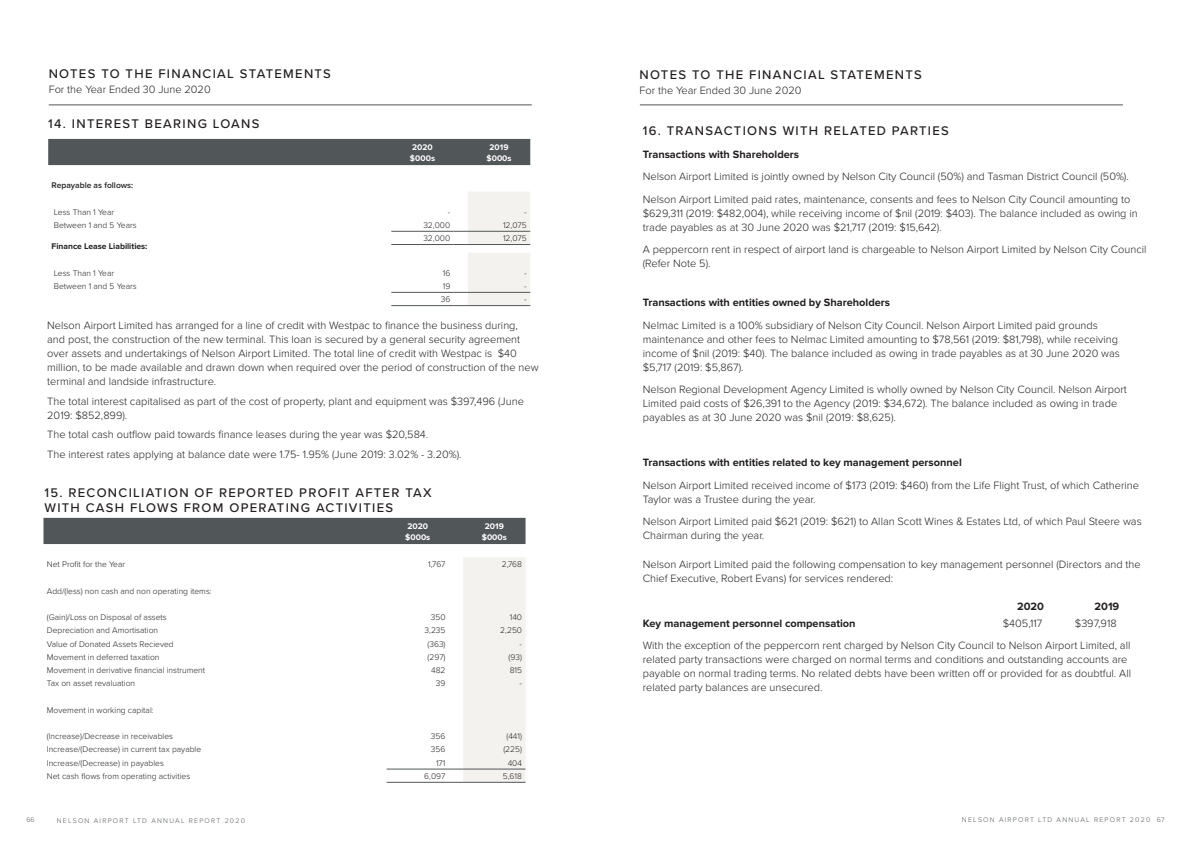
<style>
.page{position:relative;width:1191px;height:842px;background:#fff}
.page>*{position:absolute;margin:0;border:0;box-sizing:border-box;transform-origin:0 0}
.t1{font:500 13px/15.6px "Proxima Nova";letter-spacing:.1em;color:#231f20}
.t2{font:300 11px/14px "Proxima Nova";color:#231f20}
.t3{font:700 11px "Proxima Nova";color:#231f20}
.t4{font:300 8.5px "Proxima Nova";color:#231f20}
.t5{font:700 8.5px "Proxima Nova";color:#231f20}
.t6{font:600 8.5px "Proxima Nova";color:#231f20}
.t7{font:700 8.5px "Proxima Soft";color:#fff}
.t8{font:700 8.5px "Proxima Nova";color:#fff}
.t9{font:300 7px "Proxima Nova";letter-spacing:.175em;color:#515659}
</style>
<div class="page">
<hr style="left:49px;top:104px;width:483px;height:1px;background:#515659">
<div style="left:48px;top:139px;width:482px;height:26px;background:#515659"></div>
<hr style="left:391px;top:231px;width:63px;height:1px;background:#515659">
<hr style="left:391px;top:244px;width:63px;height:1px;background:#515659">
<svg style="left:454px;top:192px;width:76px;height:53px"></svg>
<hr style="left:468px;top:244px;width:62px;height:1px;background:#515659">
<div style="left:43px;top:518px;width:482px;height:26px;background:#515659"></div>
<hr style="left:386px;top:769px;width:63px;height:1px;background:#515659">
<hr style="left:386px;top:782px;width:63px;height:1px;background:#515659">
<svg style="left:449px;top:557px;width:76px;height:226px"></svg>
<hr style="left:463px;top:782px;width:62px;height:1px;background:#515659">
<hr style="left:640px;top:104px;width:483px;height:1px;background:#515659">
<hr style="left:391px;top:292px;width:63px;height:1px;background:#515659">
<hr style="left:391px;top:305px;width:63px;height:1px;background:#515659">
<svg style="left:454px;top:253px;width:76px;height:53px"></svg>
<hr style="left:468px;top:305px;width:62px;height:1px;background:#515659">
<p class="t1" style="left:49px;top:65px;width:284px">NOTES TO THE FINANCIAL STATEMENTS</p>
<p class="t2" style="left:49px;top:81px;width:163px">For the Year Ended 30 June 2020</p>
<p class="t1" style="left:48px;top:115px;width:213px">14. INTEREST BEARING LOANS</p>
<p class="t7" style="left:412px;top:141px;width:22px">2020</p>
<p class="t7" style="left:489px;top:141px;width:20px">2019</p>
<p class="t7" style="left:410px;top:152px;width:27px">$000s</p>
<p class="t7" style="left:486px;top:152px;width:27px">$000s</p>
<p class="t6" style="left:52px;top:179px;width:83px">Repayable as follows:</p>
<p class="t4" style="left:54px;top:205px;width:62px">Less Than 1 Year</p>
<p class="t4" style="left:448px;top:205px;width:4px">-</p>
<p class="t4" style="left:524px;top:205px;width:4px">-</p>
<p class="t4" style="left:54px;top:219px;width:84px">Between 1 and 5 Years</p>
<p class="t4" style="left:423px;top:219px;width:28px">32,000</p>
<p class="t4" style="left:503px;top:219px;width:25px">12,075</p>
<p class="t4" style="left:423px;top:232px;width:28px">32,000</p>
<p class="t4" style="left:503px;top:232px;width:25px">12,075</p>
<p class="t5" style="left:52px;top:242px;width:97px">Finance Lease Liabilities:</p>
<p class="t4" style="left:54px;top:267px;width:62px">Less Than 1 Year</p>
<p class="t4" style="left:443px;top:267px;width:9px">16</p>
<p class="t4" style="left:524px;top:267px;width:4px">-</p>
<p class="t4" style="left:54px;top:280px;width:84px">Between 1 and 5 Years</p>
<p class="t4" style="left:443px;top:280px;width:9px">19</p>
<p class="t4" style="left:524px;top:280px;width:4px">-</p>
<p class="t4" style="left:441px;top:293px;width:11px">36</p>
<p class="t4" style="left:524px;top:293px;width:4px">-</p>
<p class="t2" style="left:47px;top:318px;width:493px">Nelson Airport Limited has arranged for a line of credit with Westpac to finance the business during,<br>and post, the construction of the new terminal. This loan is secured by a general security agreement over assets and undertakings of Nelson Airport Limited. The total line of credit with Westpac is $40 million, to be made available and drawn down when required over the period of construction of the new terminal and landside infrastructure.</p>
<p class="t2" style="left:47px;top:393px;width:478px">The total interest capitalised as part of the cost of property, plant and equipment was $397,496 (June<br>2019: $852,899).</p>
<p class="t2" style="left:47px;top:424px;width:416px;line-height:19.7px">The total cash outflow paid towards finance leases during the year was $20,584.<br>The interest rates applying at balance date were 1.75- 1.95% (June 2019: 3.02% - 3.20%).</p>
<p class="t1" style="left:44px;top:484px;width:389px">15. RECONCILIATION OF REPORTED PROFIT AFTER TAX<br>WITH CASH FLOWS FROM OPERATING ACTIVITIES</p>
<p class="t8" style="left:407px;top:521px;width:22px">2020</p>
<p class="t8" style="left:485px;top:521px;width:21px">2019</p>
<p class="t8" style="left:405px;top:532px;width:27px">$000s</p>
<p class="t8" style="left:482px;top:532px;width:27px">$000s</p>
<p class="t4" style="left:47px;top:558px;width:80px">Net Profit for the Year</p>
<p class="t4" style="left:428px;top:558px;width:19px">1,767</p>
<p class="t4" style="left:502px;top:558px;width:22px">2,768</p>
<p class="t4" style="left:47px;top:584px;width:166px">Add/(less) non cash and non operating items:</p>
<p class="t4" style="left:47px;top:611px;width:121px">(Gain)/Loss on Disposal of assets</p>
<p class="t4" style="left:431px;top:611px;width:16px">350</p>
<p class="t4" style="left:510px;top:611px;width:14px">140</p>
<p class="t4" style="left:47px;top:624px;width:113px">Depreciation and Amortisation</p>
<p class="t4" style="left:424px;top:624px;width:23px">3,235</p>
<p class="t4" style="left:500px;top:624px;width:23px">2,250</p>
<p class="t4" style="left:47px;top:637px;width:128px">Value of Donated Assets Recieved</p>
<p class="t4" style="left:427px;top:637px;width:20px">(363)</p>
<p class="t4" style="left:519px;top:637px;width:4px">-</p>
<p class="t4" style="left:47px;top:651px;width:114px">Movement in deferred taxation</p>
<p class="t4" style="left:427px;top:651px;width:20px">(297)</p>
<p class="t4" style="left:508px;top:651px;width:15px">(93)</p>
<p class="t4" style="left:47px;top:664px;width:160px">Movement in derivative financial instrument</p>
<p class="t4" style="left:431px;top:664px;width:16px">482</p>
<p class="t4" style="left:509px;top:664px;width:14px">815</p>
<p class="t4" style="left:47px;top:677px;width:90px">Tax on asset revaluation</p>
<p class="t4" style="left:436px;top:677px;width:11px">39</p>
<p class="t4" style="left:519px;top:677px;width:4px">-</p>
<p class="t4" style="left:47px;top:703px;width:108px">Movement in working capital:</p>
<p class="t4" style="left:47px;top:730px;width:128px">(Increase)/Decrease in receivables</p>
<p class="t4" style="left:431px;top:730px;width:16px">356</p>
<p class="t4" style="left:506px;top:730px;width:17px">(441)</p>
<p class="t4" style="left:47px;top:743px;width:156px">Increase/(Decrease) in current tax payable</p>
<p class="t4" style="left:431px;top:743px;width:16px">356</p>
<p class="t4" style="left:503px;top:743px;width:20px">(225)</p>
<p class="t4" style="left:47px;top:756px;width:119px">Increase/(Decrease) in payables</p>
<p class="t4" style="left:436px;top:756px;width:11px">171</p>
<p class="t4" style="left:508px;top:756px;width:16px">404</p>
<p class="t4" style="left:47px;top:770px;width:145px">Net cash flows from operating activities</p>
<p class="t4" style="left:424px;top:770px;width:23px">6,097</p>
<p class="t4" style="left:503px;top:770px;width:21px">5,618</p>
<p class="t1" style="left:639px;top:66px;width:284px">NOTES TO THE FINANCIAL STATEMENTS</p>
<p class="t2" style="left:639px;top:83px;width:163px">For the Year Ended 30 June 2020</p>
<p class="t1" style="left:643px;top:122px;width:308px">16. TRANSACTIONS WITH RELATED PARTIES</p>
<p class="t3" style="left:643px;top:147px;width:158px">Transactions with Shareholders</p>
<p class="t2" style="left:643px;top:164px;width:489px;line-height:22.5px">Nelson Airport Limited is jointly owned by Nelson City Council (50%) and Tasman District Council (50%).<br>Nelson Airport Limited paid rates, maintenance, consents and fees to Nelson City Council amounting to</p>
<p class="t2" style="left:643px;top:205px;width:496px">$629,311 (2019: $482,004), while receiving income of $nil (2019: $403). The balance included as owing in trade payables as at 30 June 2020 was $21,717 (2019: $15,642).</p>
<p class="t2" style="left:643px;top:242px;width:505px">A peppercorn rent in respect of airport land is chargeable to Nelson Airport Limited by Nelson City Council (Refer Note 5).</p>
<p class="t3" style="left:643px;top:296px;width:249px">Transactions with entities owned by Shareholders</p>
<p class="t2" style="left:643px;top:318px;width:479px">Nelmac Limited is a 100% subsidiary of Nelson City Council. Nelson Airport Limited paid grounds maintenance and other fees to Nelmac Limited amounting to $78,561 (2019: $81,798), while receiving income of $nil (2019: $40). The balance included as owing in trade payables as at 30 June 2020 was $5,717 (2019: $5,867).</p>
<p class="t2" style="left:643px;top:382px;width:485px">Nelson Regional Development Agency Limited is wholly owned by Nelson City Council. Nelson Airport<br>Limited paid costs of $26,391 to the Agency (2019: $34,672). The balance included as owing in trade payables as at 30 June 2020 was $nil (2019: $8,625).</p>
<p class="t3" style="left:643px;top:456px;width:320px">Transactions with entities related to key management personnel</p>
<p class="t2" style="left:643px;top:478px;width:498px">Nelson Airport Limited received income of $173 (2019: $460) from the Life Flight Trust, of which Catherine<br>Taylor was a Trustee during the year.</p>
<p class="t2" style="left:643px;top:514px;width:500px">Nelson Airport Limited paid $621 (2019: $621) to Allan Scott Wines &amp; Estates Ltd, of which Paul Steere was<br>Chairman during the year.</p>
<p class="t2" style="left:643px;top:556px;width:499px">Nelson Airport Limited paid the following compensation to key management personnel (Directors and the<br>Chief Executive, Robert Evans) for services rendered:</p>
<p class="t3" style="left:1017px;top:600px;width:28px">2020</p>
<p class="t3" style="left:1094px;top:600px;width:26px">2019</p>
<p class="t3" style="left:643px;top:617px;width:214px">Key management personnel compensation</p>
<p class="t2" style="left:1003px;top:615px;width:41px">$405,117</p>
<p class="t2" style="left:643px;top:611px;width:489px;line-height:22.5px;text-indent:432px">$397,918<br>With the exception of the peppercorn rent charged by Nelson City Council to Nelson Airport Limited, all</p>
<p class="t2" style="left:643px;top:652px;width:490px">related party transactions were charged on normal terms and conditions and outstanding accounts are payable on normal trading terms. No related debts have been written off or provided for as doubtful. All related party balances are unsecured.</p>
<p class="t9" style="left:26px;top:814px;width:10px">66</p>
<p class="t9" style="left:57px;top:815px;width:190px">NELSON AIRPORT LTD ANNUAL REPORT 2020</p>
<p class="t9" style="left:962px;top:814px;width:204px">NELSON AIRPORT LTD ANNUAL REPORT 2020 67</p>
</div>
